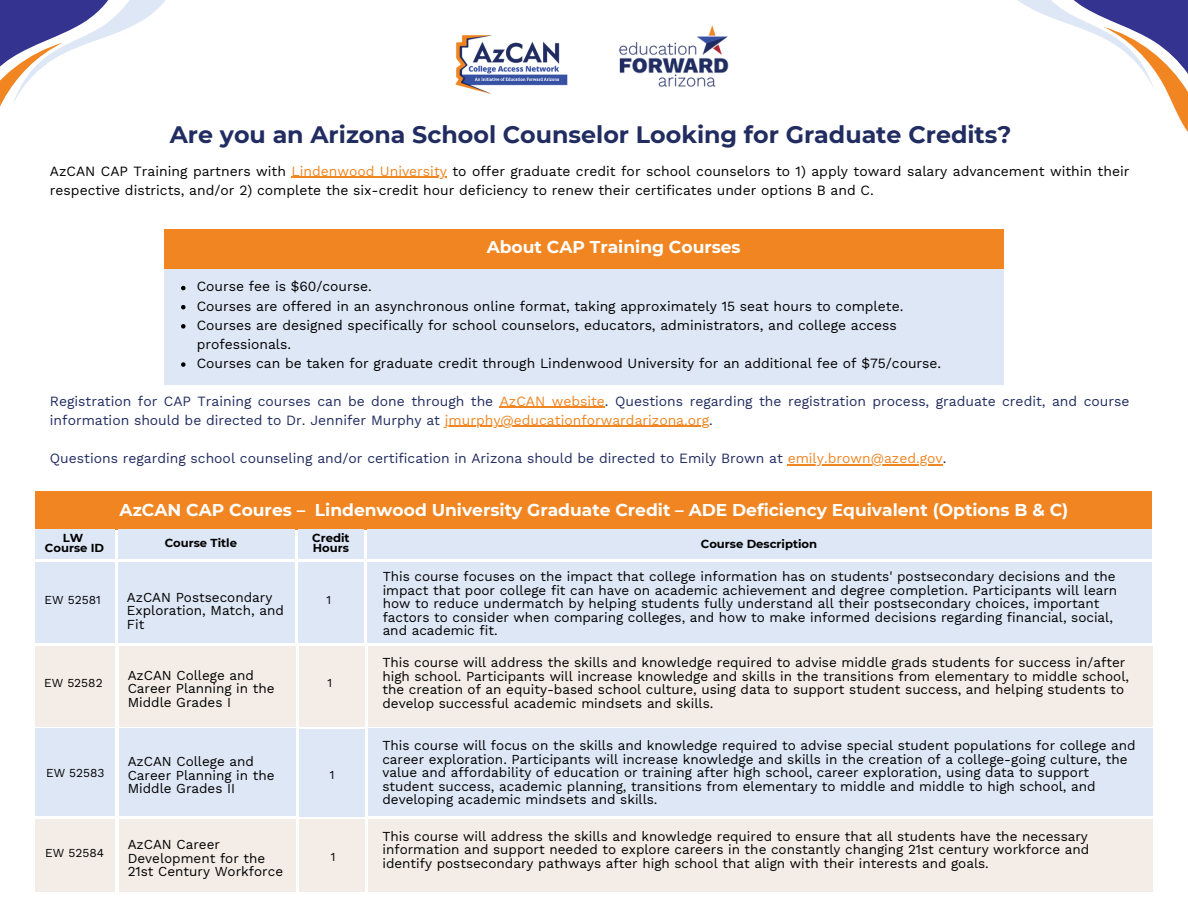
<style>
.page{position:relative;width:1188px;height:918px;background:#fff}
.page>*{position:absolute;margin:0;border:0;box-sizing:border-box;transform-origin:0 0}
.t1{font:700 23.7px "Montserrat";color:#212c60}
.t2{font:700 17.1px "Montserrat";color:#fff}
.t3{font:13.95px/19.2px "Work Sans";color:#212c60}
.t4{font:13.95px "Work Sans";color:#000}
.t5{font:13.8px/19.2px "Work Sans";color:#000}
.t6{font:13.5px/13.5px "Work Sans";color:#000}
.t7{font:12px "Work Sans";color:#000}
.t8{font:700 11.55px "Montserrat";color:#000}
.s1{color:#f08521}
</style>
<div class="page">
<img style="left:455px;top:35px;width:113px;height:59px">
<img style="left:619px;top:25px;width:110px;height:62px">
<div style="left:165px;top:229px;width:839px;height:46px;background:#f08521"></div>
<div style="left:165px;top:269px;width:839px;height:116px;background:#dee7f5"></div>
<div style="left:35px;top:491px;width:1117px;height:38px;background:#f08521"></div>
<div style="left:35px;top:529px;width:79px;height:30px;background:#dee7f5"></div>
<div style="left:118px;top:529px;width:177px;height:30px;background:#dee7f5"></div>
<div style="left:298px;top:529px;width:66px;height:30px;background:#dee7f5"></div>
<div style="left:367px;top:529px;width:785px;height:30px;background:#dee7f5"></div>
<div style="left:35px;top:562px;width:79px;height:81px;background:#dee7f5"></div>
<div style="left:118px;top:562px;width:177px;height:81px;background:#dee7f5"></div>
<div style="left:298px;top:562px;width:66px;height:81px;background:#dee7f5"></div>
<div style="left:367px;top:562px;width:785px;height:81px;background:#dee7f5"></div>
<div style="left:36px;top:646px;width:79px;height:80px;background:#f4ede7"></div>
<div style="left:119px;top:646px;width:176px;height:80px;background:#f4ede7"></div>
<div style="left:299px;top:646px;width:65px;height:80px;background:#f4ede7"></div>
<div style="left:368px;top:646px;width:784px;height:80px;background:#f4ede7"></div>
<div style="left:36px;top:729px;width:79px;height:87px;background:#dee7f5"></div>
<div style="left:119px;top:729px;width:177px;height:87px;background:#dee7f5"></div>
<div style="left:299px;top:729px;width:65px;height:87px;background:#dee7f5"></div>
<div style="left:368px;top:729px;width:784px;height:87px;background:#dee7f5"></div>
<div style="left:36px;top:819px;width:79px;height:73px;background:#f4ede7"></div>
<div style="left:119px;top:819px;width:177px;height:73px;background:#f4ede7"></div>
<div style="left:299px;top:819px;width:65px;height:73px;background:#f4ede7"></div>
<div style="left:368px;top:819px;width:784px;height:73px;background:#f4ede7"></div>
<svg style="left:0;top:0;width:166px;height:107px"></svg>
<hr style="left:291px;top:177px;width:156px;height:1px;background:#f08521">
<svg style="left:181px;top:286px;width:5px;height:4px"></svg>
<svg style="left:181px;top:305px;width:5px;height:4px"></svg>
<svg style="left:181px;top:324px;width:5px;height:5px"></svg>
<svg style="left:181px;top:362px;width:5px;height:5px"></svg>
<hr style="left:500px;top:407px;width:105px;height:1px;background:#f08521">
<hr style="left:445px;top:426px;width:264px;height:1px;background:#f08521">
<hr style="left:788px;top:464px;width:155px;height:1px;background:#f08521">
<svg style="left:1018px;top:0;width:170px;height:132px"></svg>
<p class="t1" style="left:170px;top:120px;width:843px">Are you an Arizona School Counselor Looking for Graduate Credits?</p>
<p class="t4" style="left:50px;top:163px;width:1081px">AzCAN CAP Training partners with <span class="s1">Lindenwood University</span> to offer graduate credit for school counselors to 1) apply toward salary advancement within their</p>
<p class="t4" style="left:50px;top:182px;width:825px">respective districts, and/or 2) complete the six-credit hour deficiency to renew their certificates under options B and C.</p>
<h1 class="t2" style="left:487px;top:237px;width:255px">About CAP Training Courses</h1>
<h3 class="t5" style="left:197px;top:277px;width:177px">Course fee is $60/course.</h3>
<h2 class="t5" style="left:197px;top:296px;width:708px">Courses are offered in an asynchronous online format, taking approximately 15 seat hours to complete.</h2>
<p class="t5" style="left:197px;top:315px;width:702px">Courses are designed specifically for school counselors, educators, administrators, and college access professionals.</p>
<p class="t5" style="left:197px;top:354px;width:746px">Courses can be taken for graduate credit through Lindenwood University for an additional fee of $75/course.</p>
<p class="t3" style="left:50px;top:391px;width:1081px">Registration for CAP Training courses can be done through the <span class="s1">AzCAN website</span>. Questions regarding the registration process, graduate credit, and course information should be directed to Dr. Jennifer Murphy at <span class="s1">jmurphy@educationforwardarizona.org</span>.</p>
<p class="t3" style="left:50px;top:449px;width:898px">Questions regarding school counseling and/or certification in Arizona should be directed to Emily Brown at <span class="s1">emily.brown@azed.gov</span>.</p>
<h3 class="t2" style="left:120px;top:500px;width:950px">AzCAN CAP Coures – Lindenwood University Graduate Credit – ADE Deficiency Equivalent (Options B &amp; C)</h3>
<h2 class="t8" style="left:63px;top:531px;width:22px">LW</h2>
<p class="t8" style="left:45px;top:541px;width:61px">Course ID</p>
<p class="t8" style="left:312px;top:531px;width:39px">Credit</p>
<p class="t8" style="left:313px;top:541px;width:38px">Hours</p>
<p class="t8" style="left:701px;top:537px;width:118px">Course Description</p>
<p class="t8" style="left:165px;top:536px;width:74px">Course Title</p>
<p class="t7" style="left:44px;top:592px;width:58px">EW 52581</p>
<h4 class="t6" style="left:127px;top:590px;width:158px">AzCAN Postsecondary<br>Exploration, Match, and<br>Fit</h4>
<h3 class="t7" style="left:327px;top:592px;width:6px">1</h3>
<h3 class="t7" style="left:44px;top:676px;width:60px">EW 52582</h3>
<h4 class="t6" style="left:128px;top:668px;width:148px">AzCAN College and<br>Career Planning in the<br>Middle Grades I</h4>
<h3 class="t7" style="left:327px;top:676px;width:6px">1</h3>
<p class="t7" style="left:46px;top:766px;width:60px">EW 52583</p>
<h3 class="t6" style="left:128px;top:755px;width:148px">AzCAN College and<br>Career Planning in the<br>Middle Grades II</h3>
<p class="t7" style="left:45px;top:846px;width:60px">EW 52584</p>
<h3 class="t6" style="left:128px;top:838px;width:157px">AzCAN Career<br>Development for the<br>21st Century Workforce</h3>
<h4 class="t7" style="left:330px;top:768px;width:6px">1</h4>
<h4 class="t7" style="left:331px;top:850px;width:6px">1</h4>
<p class="t6" style="left:383px;top:570px;width:736px">This course focuses on the impact that college information has on students' postsecondary decisions and the impact that poor college fit can have on academic achievement and degree completion. Participants will learn how to reduce undermatch by helping students fully understand all their postsecondary choices, important factors to consider when comparing colleges, and how to make informed decisions regarding financial, social, and academic fit.</p>
<p class="t6" style="left:382px;top:656px;width:748px">This course will address the skills and knowledge required to advise middle grads students for success in/after high school. Participants will increase knowledge and skills in the transitions from elementary to middle school, the creation of an equity-based school culture, using data to support student success, and helping students to develop successful academic mindsets and skills.</p>
<h3 class="t6" style="left:382px;top:739px;width:755px">This course will focus on the skills and knowledge required to advise special student populations for college and career exploration. Participants will increase knowledge and skills in the creation of a college-going culture, the value and affordability of education or training after high school, career exploration, using data to support student success, academic planning, transitions from elementary to middle and middle to high school, and developing academic mindsets and skills.</h3>
<h3 class="t6" style="left:382px;top:829px;width:708px;text-align:justify">This course will address the skills and knowledge required to ensure that all students have the necessary information and support needed to explore careers in the constantly changing 21st century workforce and identify postsecondary pathways after high school that align with their interests and goals.</h3>
</div>
